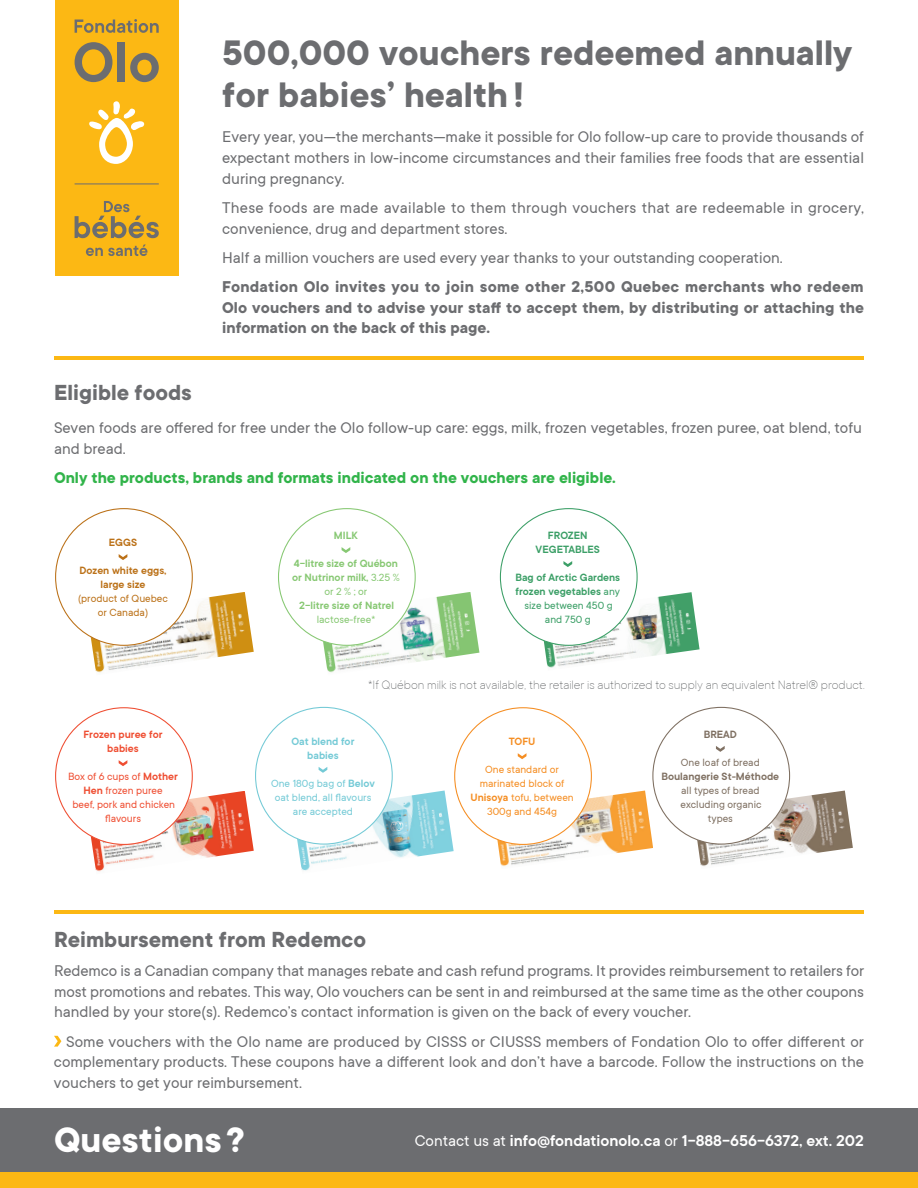
<style>
.page{position:relative;width:918px;height:1188px;background:#fff}
.page>*{position:absolute;margin:0;border:0;box-sizing:border-box;transform-origin:0 0}
.t1{font:700 39px/42px "TT Commons";color:#6c6d70}
.t2{font:700 39px "TT Commons";color:#fff}
.t3{font:700 24px "TT Commons";color:#6c6d70}
.t4{font:17.25px/20.7px "TT Commons";color:#6c6d70;text-align:justify}
.t5{font:700 17.25px/20.7px "TT Commons";color:#6c6d70;text-align:justify}
.t6{font:700 17.25px "TT Commons";color:#31b44a}
.t7{font:600 17.25px "TT Commons";color:#fff}
.t8{font:100 13.5px "TT Commons";color:#4a4d4f}
.t9{font:600 11.7px/14px "TT Commons";color:#3c9f67;text-align:center}
.t10{font:600 11.7px/14px "TT Commons";color:#87c873;text-align:center}
.t11{font:11.7px/14px "TT Commons";color:#f58e23;text-align:center}
.t12{font:11.7px/14px "TT Commons";color:#ef4e32;text-align:center}
.t13{font:11.7px/14px "TT Commons";color:#7f7062;text-align:center}
.t14{font:11.7px/14px "TT Commons";color:#74cad6;text-align:center}
.t15{font:600 11.7px/14px "TT Commons";color:#bb7118;text-align:center}
.t16{font:600 11.7px "TT Commons";color:#7f7062}
.t17{font:11.7px/14px "TT Commons";color:#bb7118;text-align:center}
.t18{font:600 11.7px/14px "TT Commons";color:#ef4e32;text-align:center}
.t19{font:600 11.7px/14px "TT Commons";color:#74cad6;text-align:center}
.t20{font:11.7px "TT Commons";color:#87c873}
.t21{font:600 11.7px "TT Commons";color:#f58e23}
.s1{font-weight:600}
.s2{font-weight:400}
</style>
<div class="page">
<hr style="left:54px;top:356px;width:810px;height:4px;background:#fcb814">
<hr style="left:54px;top:910px;width:810px;height:4px;background:#fcb814">
<div style="left:0;top:1109px;width:918px;height:63px;background:#6c6d70"></div>
<div style="left:0;top:1172px;width:918px;height:16px;background:#fcb814"></div>
<img style="left:540px;top:592px;width:160px;height:76px">
<img style="left:319px;top:592px;width:160px;height:81px">
<div style="left:279px;top:509px;width:136px;height:136px;background:#fff;border-radius:50%"></div>
<svg style="left:342px;top:547px;width:8px;height:6px"></svg>
<div style="left:500px;top:509px;width:137px;height:136px;background:#fff;border-radius:50%"></div>
<svg style="left:563px;top:561px;width:9px;height:6px"></svg>
<img style="left:88px;top:592px;width:166px;height:81px">
<div style="left:56px;top:509px;width:136px;height:136px;background:#fff;border-radius:50%"></div>
<svg style="left:119px;top:554px;width:8px;height:6px"></svg>
<img style="left:493px;top:791px;width:160px;height:76px">
<img style="left:293px;top:790px;width:161px;height:81px">
<div style="left:256px;top:707px;width:136px;height:137px;background:#fff;border-radius:50%"></div>
<svg style="left:319px;top:767px;width:8px;height:6px"></svg>
<div style="left:455px;top:708px;width:136px;height:136px;background:#fff;border-radius:50%"></div>
<svg style="left:518px;top:753px;width:9px;height:6px"></svg>
<img style="left:88px;top:791px;width:166px;height:81px">
<div style="left:56px;top:708px;width:136px;height:136px;background:#fff;border-radius:50%"></div>
<svg style="left:119px;top:760px;width:8px;height:6px"></svg>
<img style="left:693px;top:791px;width:160px;height:76px">
<div style="left:653px;top:707px;width:137px;height:137px;background:#fff;border-radius:50%"></div>
<svg style="left:716px;top:746px;width:9px;height:6px"></svg>
<svg style="left:54px;top:1036px;width:7px;height:11px"></svg>
<div style="left:55px;top:0;width:123px;height:275px;background:#fcb814"></div>
<svg style="left:75px;top:19px;width:84px;height:14px"></svg>
<svg style="left:75px;top:42px;width:37px;height:40px"></svg>
<div style="left:118px;top:42px;width:7px;height:40px;background:#6c6d70"></div>
<svg style="left:130px;top:53px;width:29px;height:29px"></svg>
<svg style="left:89px;top:101px;width:55px;height:63px"></svg>
<svg style="left:86px;top:245px;width:61px;height:11px"></svg>
<svg style="left:75px;top:201px;width:84px;height:37px"></svg>
<hr style="left:75px;top:183px;width:84px;height:1px;background:#6c6d70">
<h1 class="t1" style="left:222px;top:33px;width:632px">500,000 vouchers redeemed annually for babies’ health!</h1>
<p class="t4" style="left:222px;top:127px;width:643px">Every year, you—the merchants—make it possible for Olo follow-up care to provide thousands of expectant mothers in low-income circumstances and their families free foods that are essential during pregnancy.</p>
<p class="t4" style="left:222px;top:197px;width:643px">These foods are made available to them through vouchers that are redeemable in grocery, convenience, drug and department stores.</p>
<p class="t4" style="left:222px;top:247px;width:562px">Half a million vouchers are used every year thanks to your outstanding cooperation.</p>
<p class="t5" style="left:222px;top:277px;width:643px">Fondation Olo invites you to join some other 2,500 Quebec merchants who redeem Olo vouchers and to advise your staff to accept them, by distributing or attaching the information on the back of this page.</p>
<h2 class="t3" style="left:54px;top:379px;width:139px">Eligible foods</h2>
<p class="t4" style="left:54px;top:417px;width:809px">Seven foods are offered for free under the Olo follow-up care: eggs, milk, frozen vegetables, frozen puree, oat blend, tofu and bread.</p>
<p class="t6" style="left:54px;top:468px;width:563px">Only the products, brands and formats indicated on the vouchers are eligible.</p>
<p class="t15" style="left:109px;top:536px;width:30px">EGGS</p>
<p class="t15" style="left:79px;top:564px;width:89px">Dozen white eggs, large size</p>
<p class="t17" style="left:78px;top:592px;width:91px">(product of Quebec or Canada)</p>
<p class="t18" style="left:83px;top:728px;width:81px">Frozen puree for babies</p>
<p class="t12" style="left:68px;top:770px;width:111px">Box of 6 cups of <span class="s1">Mother<br>Hen</span> frozen puree<br>beef, pork and chicken flavours</p>
<p class="t10" style="left:334px;top:529px;width:25px">MILK</p>
<p class="t10" style="left:292px;top:557px;width:109px">4-litre size of Québon or Nutrinor milk, <span class="s2">3.25 % or 2 % ; or</span></p>
<p class="t10" style="left:299px;top:599px;width:97px">2-litre size of Natrel</p>
<p class="t20" style="left:317px;top:613px;width:60px">lactose-free*</p>
<p class="t9" style="left:536px;top:529px;width:66px">FROZEN<br>VEGETABLES</p>
<p class="t9" style="left:515px;top:571px;width:106px">Bag of Arctic Gardens frozen vegetables <span class="s2">any size between 450 g and 750 g</span></p>
<p class="t8" style="left:368px;top:677px;width:498px">*If Québon milk is not available, the retailer is authorized to supply an equivalent Natrel® product.</p>
<p class="t19" style="left:291px;top:734px;width:64px">Oat blend for babies</p>
<p class="t14" style="left:271px;top:776px;width:105px">One 180g bag of <span class="s1">Belov </span>oat blend, all flavours are accepted</p>
<p class="t21" style="left:509px;top:735px;width:28px">TOFU</p>
<p class="t11" style="left:471px;top:763px;width:105px">One standard or marinated block of<br><span class="s1">Unisoya</span> tofu, between<br>300g and 454g</p>
<p class="t16" style="left:704px;top:728px;width:35px">BREAD</p>
<p class="t13" style="left:681px;top:755px;width:80px">One loaf of bread</p>
<p class="t16" style="left:661px;top:770px;width:119px">Boulangerie St-Méthode</p>
<p class="t13" style="left:681px;top:783px;width:82px">all types of bread excluding organic types</p>
<h2 class="t3" style="left:54px;top:926px;width:314px">Reimbursement from Redemco</h2>
<p class="t4" style="left:54px;top:961px;width:812px">Redemco is a Canadian company that manages rebate and cash refund programs. It provides reimbursement to retailers for most promotions and rebates. This way, Olo vouchers can be sent in and reimbursed at the same time as the other coupons handled by your store(s). Redemco’s contact information is given on the back of every voucher.</p>
<p class="t4" style="left:54px;top:1031px;width:812px;text-indent:12px">Some vouchers with the Olo name are produced by CISSS or CIUSSS members of Fondation Olo to offer different or complementary products. These coupons have a different look and don’t have a barcode. Follow the instructions on the vouchers to get your reimbursement.</p>
<h1 class="t2" style="left:54px;top:1119px;width:192px">Questions ?</h1>
<p class="t7" style="left:415px;top:1132px;width:451px"><span class="s2">Contact us at</span> info@fondationolo.ca <span class="s2">or</span> 1-888-656-6372, ext. 202</p>
</div>
